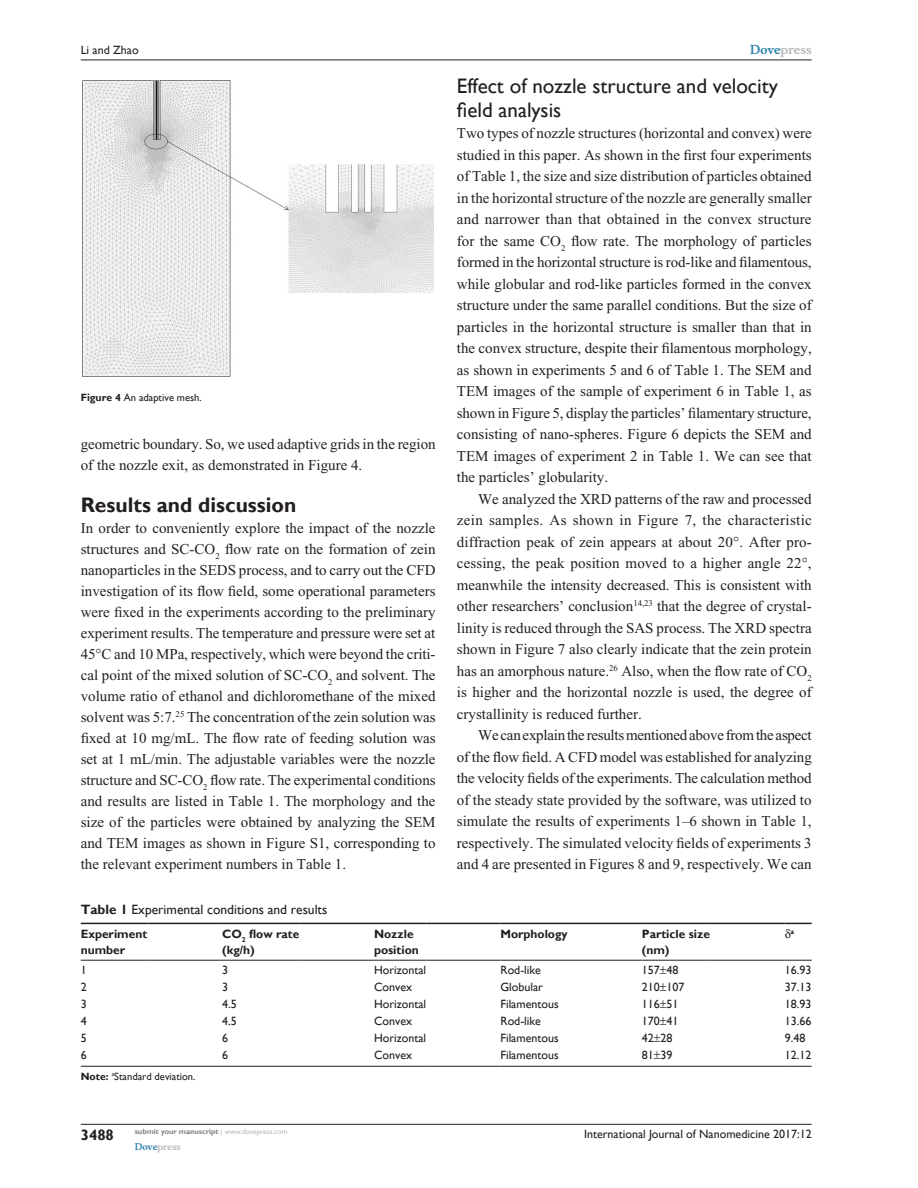
<style>
.page{position:relative;width:918px;height:1188px;background:#fff}
.page>*{position:absolute;margin:0;border:0;box-sizing:border-box;transform-origin:0 0}
.H2-2li{font:21px/24.5px "Gill Sans";color:#231f20}
.t1{font:700 21px "Gill Sans";color:#231f20}
.TxF{font:15px/21px "Times New Roman";color:#231f20;text-align:justify}
.Tx{font:15px/21.5px "Times New Roman";color:#231f20;text-align:justify}
.t2{font:700 15px "Gill Sans";color:#231f20}
.TN_TT{font:13.5px "Gill Sans";color:#231f20}
.TB{font:12px "Gill Sans";color:#231f20}
.TCH{font:700 12px/16.5px "Gill Sans";color:#231f20}
.t3{font:700 12px "Musee";color:#b8b9bc}
.TSNRI{font:10.5px "Gill Sans";color:#231f20}
.FigC{font:10.5px "Gill Sans";color:#231f20}
.t4{font:700 9px "Musee";color:#b8b9bc}
.t5{font:700 7.5px "Gill Sans";color:#808285}
.TCH-2{font:700 7.05px "Gill Sans";color:#231f20}
.s1{font-weight:700}
.s2{color:#3485ae}
.s3{font-weight:400;color:#b8b9bc}
</style>
<div class="page">
<hr style="left:81px;top:1124px;width:731px;height:1px;background:#231f20">
<hr style="left:81px;top:60px;width:731px;height:1px;background:#231f20">
<img style="left:83px;top:81px;width:351px;height:295px">
<hr style="left:81px;top:923px;width:67px;height:1px;background:#231f20">
<hr style="left:148px;top:923px;width:74px;height:1px;background:#231f20">
<hr style="left:222px;top:923px;width:78px;height:1px;background:#231f20">
<hr style="left:300px;top:923px;width:74px;height:1px;background:#231f20">
<hr style="left:374px;top:923px;width:53px;height:1px;background:#231f20">
<hr style="left:427px;top:923px;width:73px;height:1px;background:#231f20">
<hr style="left:500px;top:923px;width:68px;height:1px;background:#231f20">
<hr style="left:568px;top:923px;width:74px;height:1px;background:#231f20">
<hr style="left:642px;top:923px;width:69px;height:1px;background:#231f20">
<hr style="left:711px;top:923px;width:74px;height:1px;background:#231f20">
<hr style="left:81px;top:960px;width:67px;height:1px;background:#231f20">
<hr style="left:148px;top:960px;width:74px;height:1px;background:#231f20">
<hr style="left:222px;top:960px;width:78px;height:1px;background:#231f20">
<hr style="left:300px;top:960px;width:74px;height:1px;background:#231f20">
<hr style="left:374px;top:960px;width:53px;height:1px;background:#231f20">
<hr style="left:427px;top:960px;width:73px;height:1px;background:#231f20">
<hr style="left:500px;top:960px;width:68px;height:1px;background:#231f20">
<hr style="left:568px;top:960px;width:74px;height:1px;background:#231f20">
<hr style="left:642px;top:960px;width:69px;height:1px;background:#231f20">
<hr style="left:711px;top:960px;width:74px;height:1px;background:#231f20">
<svg style="left:785px;top:960px;width:27px;height:1px"></svg>
<hr style="left:81px;top:1066px;width:67px;height:1px;background:#231f20">
<hr style="left:148px;top:1066px;width:74px;height:1px;background:#231f20">
<hr style="left:222px;top:1066px;width:78px;height:1px;background:#231f20">
<hr style="left:300px;top:1066px;width:74px;height:1px;background:#231f20">
<hr style="left:374px;top:1066px;width:53px;height:1px;background:#231f20">
<hr style="left:427px;top:1066px;width:73px;height:1px;background:#231f20">
<hr style="left:500px;top:1066px;width:68px;height:1px;background:#231f20">
<hr style="left:568px;top:1066px;width:74px;height:1px;background:#231f20">
<hr style="left:642px;top:1066px;width:69px;height:1px;background:#231f20">
<hr style="left:711px;top:1066px;width:74px;height:1px;background:#231f20">
<svg style="left:785px;top:1066px;width:27px;height:1px"></svg>
<svg style="left:785px;top:923px;width:27px;height:2px"></svg>
<p class="TB" style="left:81px;top:43px;width:59px">Li and Zhao</p>
<p class="FigC" style="left:81px;top:392px;width:122px"><span class="s1">Figure 4</span> An adaptive mesh.</p>
<p class="TxF" style="left:81px;top:434px;width:356px">geometric boundary. So, we used adaptive grids in the region of the nozzle exit, as demonstrated in Figure 4.</p>
<h1 class="t1" style="left:81px;top:492px;width:217px">Results and discussion</h1>
<p class="TxF" style="left:81px;top:518px;width:356px">In order to conveniently explore the impact of the nozzle structures and SC-CO<sub>2</sub> flow rate on the formation of zein nanoparticles in the SEDS process, and to carry out the CFD investigation of its flow field, some operational parameters were fixed in the experiments according to the preliminary experiment results. The temperature and pressure were set at 45 C and 10 MPa, respectively, which were beyond the criti&shy;cal point of the mixed solution of SC-CO<sub>2</sub> and solvent. The volume ratio of ethanol and dichloromethane of the mixed solvent was 5:7.<sup>25</sup> The concentration of the zein solution was fixed at 10 mg/mL. The flow rate of feeding solution was set at 1 mL/min. The adjustable variables were the nozzle structure and SC-CO<sub>2</sub> flow rate. The experimental conditions and results are listed in Table 1. The morphology and the size of the particles were obtained by analyzing the SEM and TEM images as shown in Figure S1, corresponding to the relevant experiment numbers in Table 1.</p>
<p class="t3" style="left:750px;top:43px;width:63px"><span class="s2">Dove</span>press</p>
<p class="H2-2li" style="left:457px;top:74px;width:323px">Effect of nozzle structure and velocity field analysis</p>
<p class="TxF" style="left:457px;top:123px;width:356px;line-height:21.5px">Two types of nozzle structures (horizontal and convex) were studied in this paper. As shown in the first four experiments of Table 1, the size and size distribution of particles obtained in the horizontal structure of the nozzle are generally smaller and narrower than that obtained in the convex structure for the same CO<sub>2</sub> flow rate. The morphology of particles formed in the horizontal structure is rod-like and filamentous, while globular and rod-like particles formed in the convex structure under the same parallel conditions. But the size of particles in the horizontal structure is smaller than that in the convex structure, despite their filamentous morphology, as shown in experiments 5 and 6 of Table 1. The SEM and TEM images of the sample of experiment 6 in Table 1, as shown in Figure 5, display the particles’ filamentary structure, consisting of nano-spheres. Figure 6 depicts the SEM and TEM images of experiment 2 in Table 1. We can see that the particles’ globularity.</p>
<p class="Tx" style="left:457px;top:488px;width:356px;text-indent:21px">We analyzed the XRD patterns of the raw and processed zein samples. As shown in Figure 7, the characteristic diffraction peak of zein appears at about 20 . After pro&shy;cessing, the peak position moved to a higher angle 22 , meanwhile the intensity decreased. This is consistent with other researchers’ conclusion<sup>14,23</sup> that the degree of crystal&shy;linity is reduced through the SAS process. The XRD spectra shown in Figure 7 also clearly indicate that the zein protein has an amorphous nature.<sup>26</sup> Also, when the flow rate of CO<sub>2 </sub>is higher and the horizontal nozzle is used, the degree of crystallinity is reduced further.</p>
<p class="Tx" style="left:457px;top:724px;width:356px;text-indent:21px">We can explain the results mentioned above from the aspect of the flow field. A CFD model was established for analyzing the velocity fields of the experiments. The calculation method of the steady state provided by the software, was utilized to simulate the results of experiments 1–6 shown in Table 1, respectively. The simulated velocity fields of experiments 3 and 4 are presented in Figures 8 and 9, respectively. We can</p>
<p class="TN_TT" style="left:81px;top:902px;width:248px"><span class="s1">Table 1</span> Experimental conditions and results</p>
<p class="TCH" style="left:81px;top:926px;width:68px">Experiment number</p>
<p class="TCH" style="left:222px;top:926px;width:79px">CO<sub>2</sub> flow rate</p>
<p class="TCH" style="left:222px;top:942px;width:34px">(kg/h)</p>
<p class="TCH" style="left:374px;top:926px;width:46px">Nozzle position</p>
<p class="TCH" style="left:500px;top:926px;width:69px">Morphology</p>
<p class="TCH" style="left:642px;top:926px;width:70px">Particle size</p>
<p class="TCH" style="left:642px;top:942px;width:29px">(nm)</p>
<p class="TCH-2" style="left:791px;top:927px;width:5px">a</p>
<p class="TB" style="left:81px;top:963px;width:7px">1</p>
<p class="TB" style="left:222px;top:963px;width:7px">3</p>
<p class="TB" style="left:374px;top:963px;width:54px">Horizontal</p>
<p class="TB" style="left:500px;top:963px;width:42px">Rod-like</p>
<p class="TB" style="left:642px;top:963px;width:38px">157 48</p>
<p class="TB" style="left:785px;top:963px;width:28px">16.93</p>
<p class="TB" style="left:81px;top:980px;width:7px">2</p>
<p class="TB" style="left:222px;top:980px;width:7px">3</p>
<p class="TB" style="left:374px;top:980px;width:40px">Convex</p>
<p class="TB" style="left:500px;top:980px;width:44px">Globular</p>
<p class="TB" style="left:642px;top:980px;width:44px">210 107</p>
<p class="TB" style="left:785px;top:980px;width:28px">37.13</p>
<p class="TB" style="left:81px;top:997px;width:7px">3</p>
<p class="TB" style="left:222px;top:997px;width:16px">4.5</p>
<p class="TB" style="left:374px;top:997px;width:54px">Horizontal</p>
<p class="TB" style="left:500px;top:997px;width:60px">Filamentous</p>
<p class="TB" style="left:642px;top:997px;width:38px">116 51</p>
<p class="TB" style="left:785px;top:997px;width:28px">18.93</p>
<p class="TB" style="left:81px;top:1014px;width:7px">4</p>
<p class="TB" style="left:222px;top:1014px;width:16px">4.5</p>
<p class="TB" style="left:374px;top:1014px;width:40px">Convex</p>
<p class="TB" style="left:500px;top:1014px;width:42px">Rod-like</p>
<p class="TB" style="left:642px;top:1014px;width:38px">170 41</p>
<p class="TB" style="left:785px;top:1014px;width:28px">13.66</p>
<p class="TB" style="left:81px;top:1031px;width:7px">5</p>
<p class="TB" style="left:222px;top:1031px;width:7px">6</p>
<p class="TB" style="left:374px;top:1031px;width:54px">Horizontal</p>
<p class="TB" style="left:500px;top:1031px;width:60px">Filamentous</p>
<p class="TB" style="left:642px;top:1031px;width:32px">42 28</p>
<p class="TB" style="left:785px;top:1031px;width:22px">9.48</p>
<p class="TB" style="left:81px;top:1048px;width:7px">6</p>
<p class="TB" style="left:222px;top:1048px;width:7px">6</p>
<p class="TB" style="left:374px;top:1048px;width:40px">Convex</p>
<p class="TB" style="left:500px;top:1048px;width:60px">Filamentous</p>
<p class="TB" style="left:642px;top:1048px;width:32px">81 39</p>
<p class="TB" style="left:785px;top:1048px;width:28px">12.12</p>
<p class="TSNRI" style="left:81px;top:1070px;width:116px"><span class="s1">Note:</span> <sup>a</sup>Standard deviation.</p>
<p class="t2" style="left:81px;top:1126px;width:35px">3488</p>
<p class="t5" style="left:135px;top:1127px;width:154px">submit your manuscript <span class="s3">| www.dovepress.com</span></p>
<p class="t4" style="left:135px;top:1141px;width:48px"><span class="s2">Dove</span>press</p>
<p class="TB" style="left:584px;top:1127px;width:229px">International Journal of Nanomedicine 2017:12</p>
</div>
